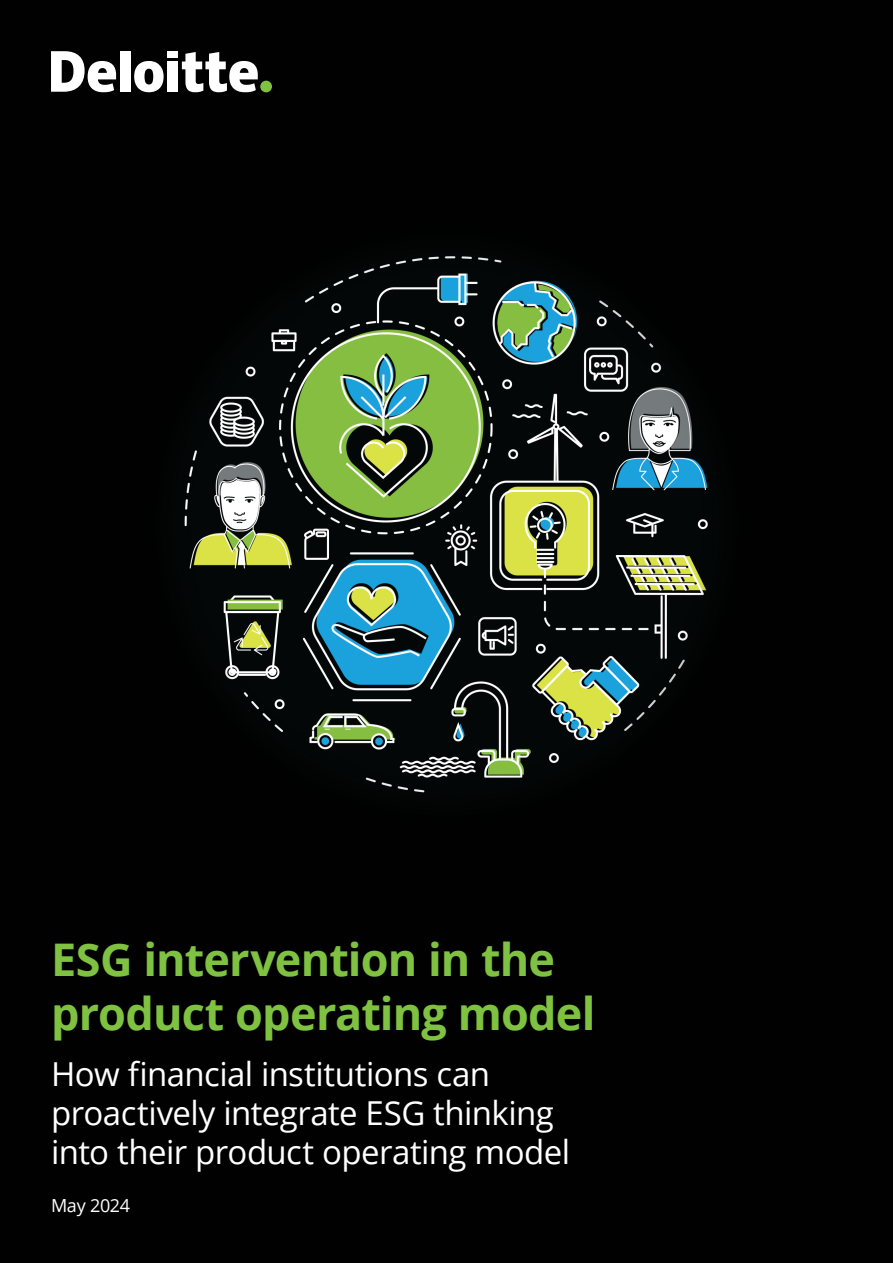
<style>
.page{position:relative;width:893px;height:1263px;background:#010101}
.page>*{position:absolute;margin:0;border:0;box-sizing:border-box;transform-origin:0 0}
.Story_heading_bold_G__30_36pt{font:700 45px/54px "Open Sans";letter-spacing:-.02em;color:#7fc241}
.Story_heading_light__28_34pt{font:33px/39px "Open Sans";letter-spacing:-.015em;color:#fff}
.Cover_subheading_light__19_23pt{font:18px "Open Sans";letter-spacing:-.02em;color:#fff}
</style>
<div class="page">
<div style="left:260px;top:81px;width:12px;height:11px;background:#7fc241;border-radius:50%"></div>
<div style="left:120px;top:51px;width:10px;height:41px;background:#fff"></div>
<svg style="left:134px;top:61px;width:30px;height:31px"></svg>
<div style="left:168px;top:61px;width:10px;height:31px;background:#fff"></div>
<div style="left:168px;top:51px;width:10px;height:7px;background:#fff"></div>
<svg style="left:182px;top:52px;width:76px;height:40px"></svg>
<svg style="left:51px;top:51px;width:65px;height:41px"></svg>
<img style="left:150px;top:228px;width:593px;height:593px;border-radius:297px">
<p class="Story_heading_bold_G__30_36pt" style="left:51px;top:931px;width:546px">ESG intervention in the product operating model</p>
<p class="Story_heading_light__28_34pt" style="left:51px;top:1053px;width:521px">How financial institutions can proactively integrate ESG thinking into their product operating model</p>
<p class="Cover_subheading_light__19_23pt" style="left:51px;top:1193px;width:81px">May 2024</p>
</div>
